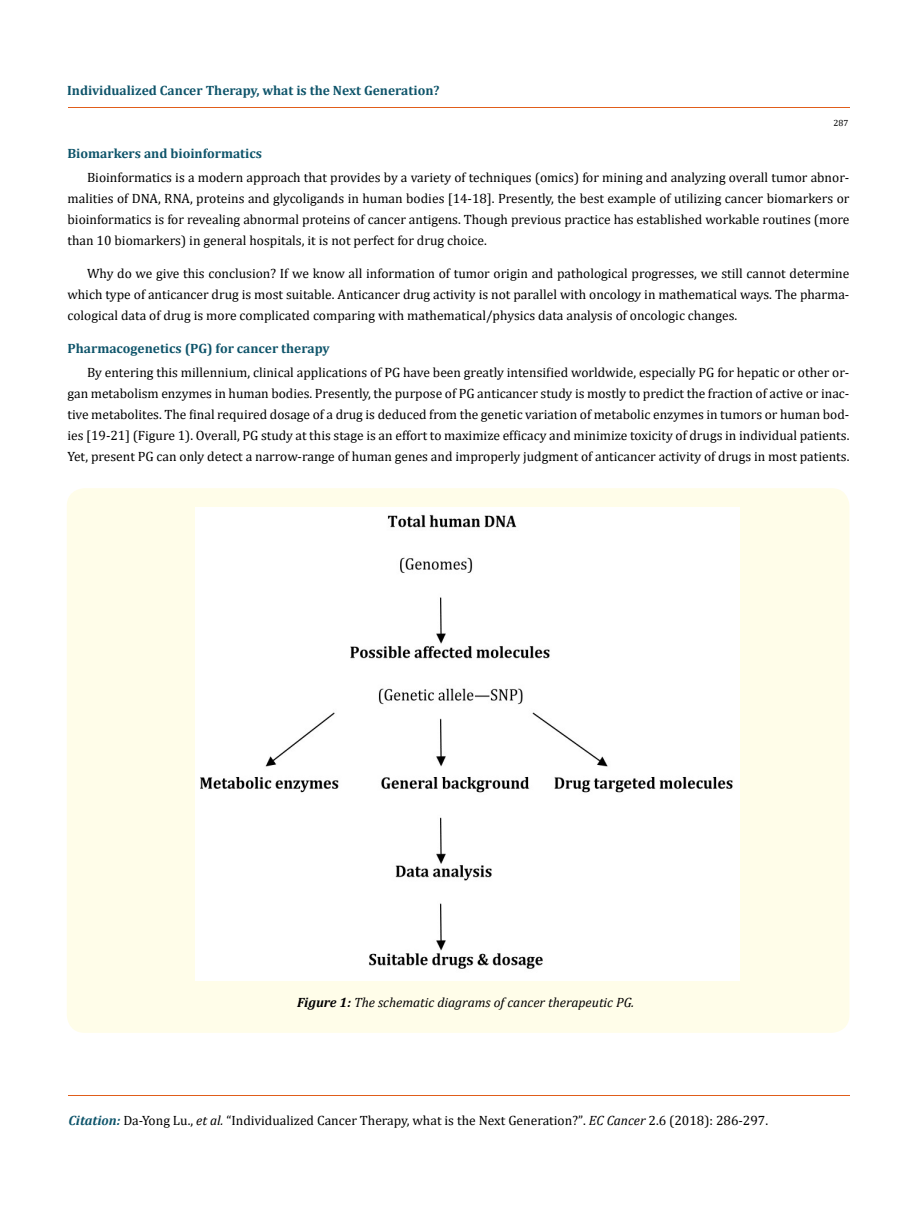
<style>
.page{position:relative;width:917px;height:1208px;background:#fff}
.page>*{position:absolute;margin:0;border:0;box-sizing:border-box;transform-origin:0 0}
.t1{font:13.5px/21px "Cambria";color:#000;text-align:justify}
.t2{font:700 13.5px "Cambria";color:#0e546a}
.t3{font:italic 13.5px "Cambria";color:#000}
.t4{font:9px "Cambria";color:#000}
.s1{font-weight:700}
.s2{font-weight:700;font-style:italic;color:#0e546a}
.s3{font-style:italic}
.s4{font-size:13.35px}
</style>
<div class="page">
<div style="left:67px;top:488px;width:782px;height:544px;background:#fffde9;border-radius:18px"></div>
<div style="left:195px;top:507px;width:544px;height:473px;background:#fff"></div>
<hr style="left:68px;top:108px;width:781px;height:1px;background:#e05d1a">
<hr style="left:68px;top:1095px;width:781px;height:1px;background:#e05d1a">
<p class="t2" style="left:67px;top:80px;width:374px">Individualized Cancer Therapy, what is the Next Generation?</p>
<p class="t4" style="left:833px;top:118px;width:16px">287</p>
<p class="t2" style="left:68px;top:144px;width:196px">Biomarkers and bioinformatics</p>
<p class="t1" style="left:68px;top:167px;width:783px;text-indent:19px">Bioinformatics is a modern approach that provides by a variety of techniques (omics) for mining and analyzing overall tumor abnor&shy;malities of DNA, RNA, proteins and glycoligands in human bodies [14-18]. Presently, the best example of utilizing cancer biomarkers or bioinformatics is for revealing abnormal proteins of cancer antigens. Though previous practice has established workable routines (more than 10 biomarkers) in general hospitals, it is not perfect for drug choice.</p>
<p class="t1" style="left:68px;top:263px;width:783px;text-indent:19px">Why do we give this conclusion? If we know all information of tumor origin and pathological progresses, we still cannot determine which type of anticancer drug is most suitable. Anticancer drug activity is not parallel with oncology in mathematical ways. The pharma&shy;cological data of drug is more complicated comparing with mathematical/physics data analysis of oncologic changes.</p>
<p class="t2" style="left:68px;top:339px;width:263px">Pharmacogenetics (PG) for cancer therapy</p>
<p class="t1" style="left:67px;top:362px;width:783px;text-indent:20px">By entering this millennium, clinical applications of PG have been greatly intensified worldwide, especially PG for hepatic or other or&shy;gan metabolism enzymes in human bodies. Presently, the purpose of PG anticancer study is mostly to predict the fraction of active or inac&shy;tive metabolites. The final required dosage of a drug is deduced from the genetic variation of metabolic enzymes in tumors or human bod&shy;ies [19-21] (Figure 1). Overall, PG study at this stage is an effort to maximize efficacy and minimize toxicity of drugs in individual patients.<br>Yet, present PG can only detect a narrow-range of human genes and improperly judgment of anticancer activity of drugs in most patients.</p>
<p class="t3" style="left:297px;top:993px;width:339px"><span class="s1">Figure 1:</span> The schematic diagrams of cancer therapeutic PG.</p>
<p class="t1" style="left:68px;top:1109px;width:701px"><span class="s2">Citation:</span> Da-Yong Lu., <span class="s3">et al.</span> “Individualized Cancer Therapy, what is the Next Generation?”<span class="s4">.</span> <span class="s3">EC Cancer</span> <span class="s4">2</span>.6 (2018): 286-297.</p>
</div>
